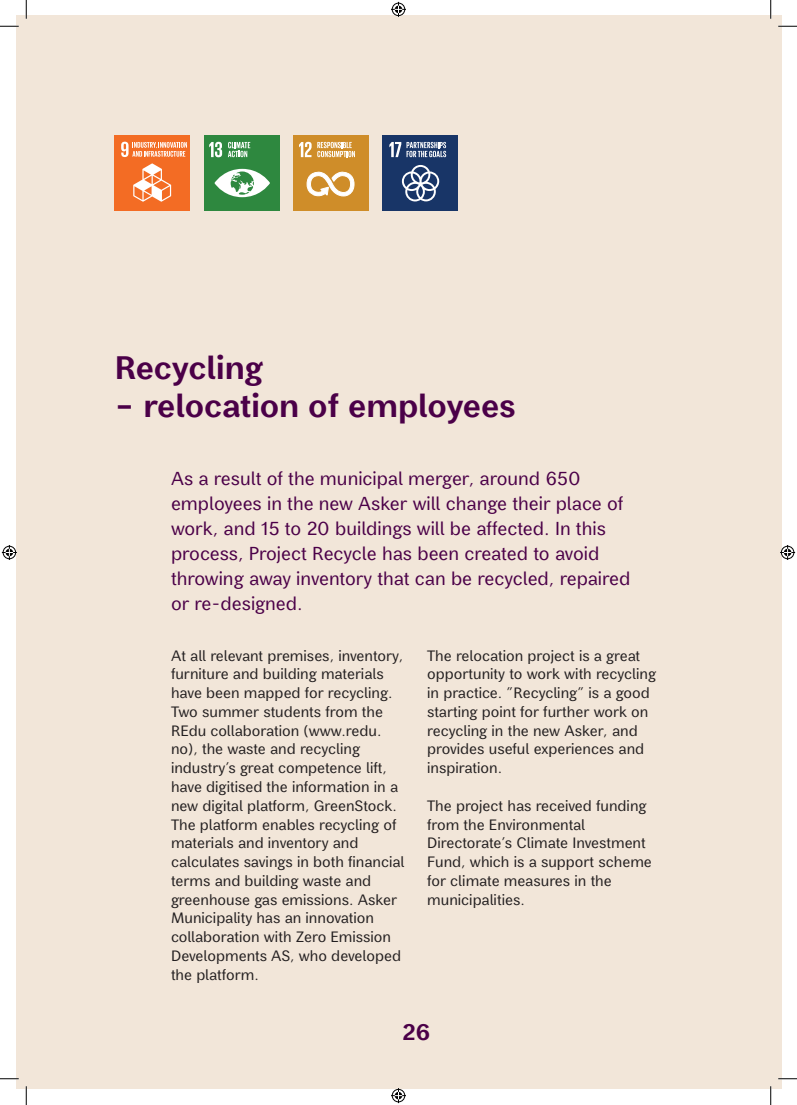
<style>
.page{position:relative;width:797px;height:1105px;background:#fff}
.page>*{position:absolute;margin:0;border:0;box-sizing:border-box;transform-origin:0 0}
.t1{font:700 32.5px "Asker Sans";letter-spacing:-.01em;color:#4b0048}
.t2{font:700 22.5px "Asker Sans";color:#4b0048}
.t3{font:18.75px/25px "Asker Sans";color:#4b0048}
.t4{font:15px/18.8px "Asker Sans";color:#231f20}
</style>
<div class="page">
<div style="left:16px;top:16px;width:765px;height:1073px;background:#f2e6d9"></div>
<div style="left:293px;top:136px;width:75px;height:75px;background:#cf8d29"></div>
<svg style="left:317px;top:142px;width:38px;height:15px"></svg>
<svg style="left:299px;top:142px;width:12px;height:15px"></svg>
<svg style="left:307px;top:172px;width:47px;height:25px"></svg>
<div style="left:204px;top:136px;width:75px;height:75px;background:#2e883f"></div>
<svg style="left:209px;top:142px;width:13px;height:15px"></svg>
<svg style="left:214px;top:169px;width:56px;height:28px"></svg>
<svg style="left:228px;top:142px;width:22px;height:15px"></svg>
<div style="left:382px;top:136px;width:75px;height:75px;background:#183567"></div>
<svg style="left:389px;top:142px;width:57px;height:15px"></svg>
<svg style="left:402px;top:165px;width:37px;height:36px"></svg>
<div style="left:115px;top:136px;width:75px;height:75px;background:#f36c24"></div>
<svg style="left:133px;top:163px;width:38px;height:39px"></svg>
<svg style="left:121px;top:142px;width:66px;height:15px"></svg>
<svg style="left:0;top:25px;width:19px;height:2px"></svg>
<svg style="left:778px;top:25px;width:19px;height:2px"></svg>
<svg style="left:0;top:1078px;width:19px;height:1px"></svg>
<svg style="left:778px;top:1078px;width:19px;height:1px"></svg>
<svg style="left:25px;top:0;width:2px;height:19px"></svg>
<svg style="left:25px;top:1086px;width:2px;height:19px"></svg>
<svg style="left:770px;top:0;width:1px;height:19px"></svg>
<svg style="left:770px;top:1086px;width:1px;height:19px"></svg>
<svg style="left:391px;top:2px;width:15px;height:15px"></svg>
<svg style="left:391px;top:1088px;width:15px;height:15px"></svg>
<svg style="left:2px;top:545px;width:15px;height:15px"></svg>
<svg style="left:780px;top:545px;width:15px;height:15px"></svg>
<h1 class="t1" style="left:115px;top:348px;width:150px">Recycling</h1>
<h1 class="t1" style="left:115px;top:386px;width:402px">– relocation of employees</h1>
<p class="t3" style="left:171px;top:465px;width:461px">As a result of the municipal merger, around 650 employees in the new Asker will change their place of work, and 15 to 20 buildings will be affected. In this process, Project Recycle has been created to avoid throwing away inventory that can be recycled, repaired or re-designed.</p>
<p class="t4" style="left:171px;top:646px;width:235px">At all relevant premises, inventory, furniture and building materials have been mapped for recycling.<br>Two summer students from the<br>REdu collaboration (www.redu. no), the waste and recycling industry’s great competence lift, have digitised the information in a new digital platform, GreenStock.<br>The platform enables recycling of materials and inventory and calculates savings in both financial terms and building waste and greenhouse gas emissions. Asker<br>Municipality has an innovation collaboration with Zero Emission<br>Developments AS, who developed the platform.</p>
<p class="t4" style="left:427px;top:646px;width:230px">The relocation project is a great opportunity to work with recycling in practice. ”Recycling” is a good starting point for further work on recycling in the new Asker, and provides useful experiences and inspiration.</p>
<p class="t4" style="left:427px;top:796px;width:226px">The project has received funding from the Environmental<br>Directorate’s Climate Investment<br>Fund, which is a support scheme for climate measures in the municipalities.</p>
<h2 class="t2" style="left:402px;top:1018px;width:30px">26</h2>
</div>
